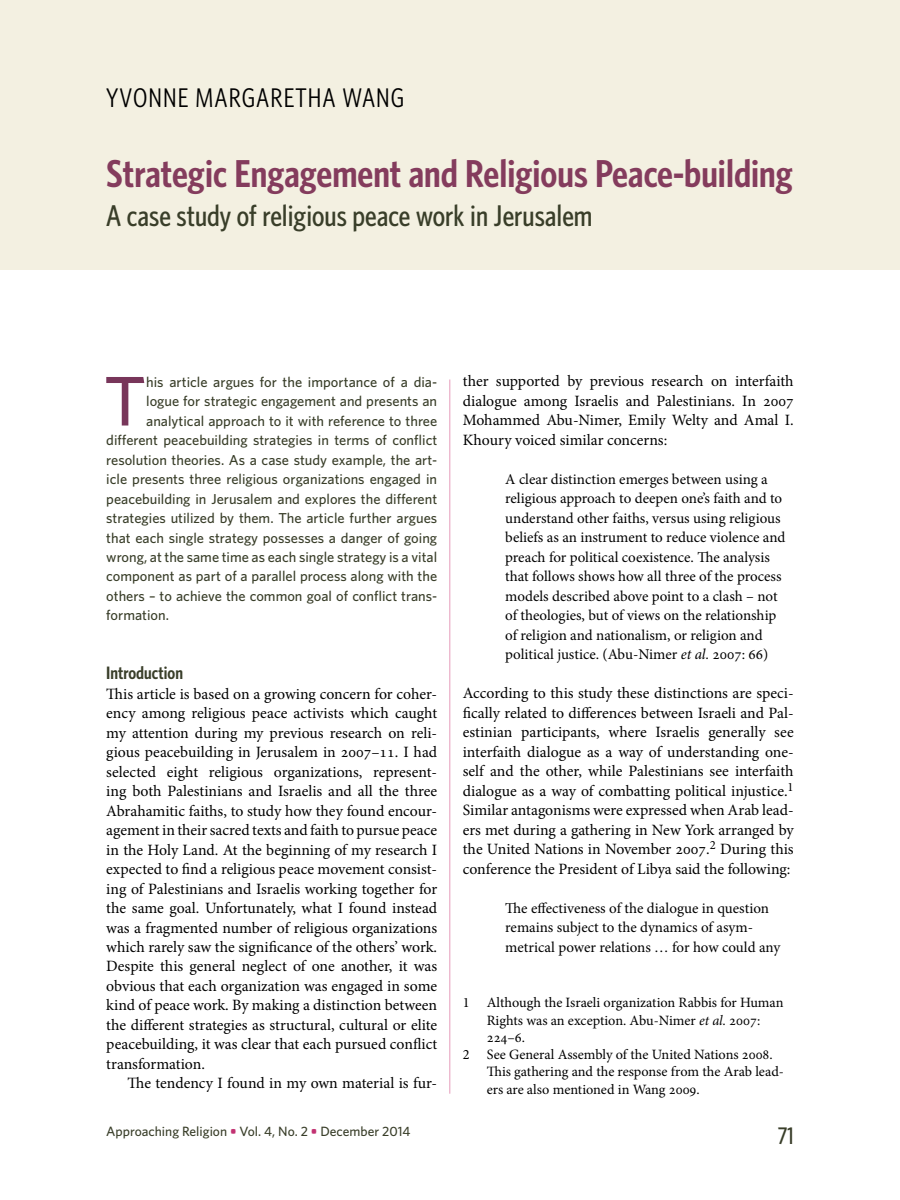
<style>
.page{position:relative;width:900px;height:1200px;background:#fff}
.page>*{position:absolute;margin:0;border:0;box-sizing:border-box;transform-origin:0 0}
.t1{font:500 70.35px "Whitney";color:#78365a}
.t2{font:600 39px "Whitney Condensed";color:#843c5d}
.t3{font:500 30px "Whitney Condensed";color:#393e29}
.t4{font:27px "Whitney Condensed";letter-spacing:.04em;color:#000}
.t5{font:500 24px "Whitney Condensed";color:#393e29}
.t6{font:600 18px "Whitney Condensed";color:#393e29}
.t7{font:15.75px/19.5px "Minion Pro";color:#000;text-align:justify}
.t8{font:15px/19.5px "Minion Pro";color:#000}
.t9{font:500 14.4px "Whitney";color:#393e29}
.t10{font:14.25px "Minion Pro";color:#000}
.t11{font:500 13.5px "Whitney";color:#393e29}
.s1{font-weight:700;color:#c23272}
.s2{font-style:italic}
</style>
<div class="page">
<hr style="left:450px;top:380px;width:1px;height:714px;background:#e69cba">
<div style="left:0;top:0;width:900px;height:270px;background:#f3f0e1"></div>
<h3 class="t4" style="left:106px;top:81px;width:300px">YVONNE MARGARETHA WANG</h3>
<h2 class="t2" style="left:106px;top:150px;width:688px">Strategic Engagement and Religious Peace-building</h2>
<h3 class="t3" style="left:106px;top:198px;width:488px">A case study of religious peace work in Jerusalem</h3>
<h1 class="t1" style="left:104px;top:355px;width:44px">T</h1>
<p class="t9" style="left:146px;top:372px;width:293px">his article argues for the importance of a dia-</p>
<p class="t9" style="left:146px;top:391px;width:293px">logue for strategic engagement and presents an</p>
<p class="t9" style="left:146px;top:411px;width:293px">analytical approach to it with reference to three</p>
<p class="t9" style="left:106px;top:430px;width:332px">different peacebuilding strategies in terms of conflict</p>
<p class="t9" style="left:106px;top:450px;width:332px">resolution theories. As a case study example, the art-</p>
<p class="t9" style="left:106px;top:469px;width:332px">icle presents three religious organizations engaged in</p>
<p class="t9" style="left:106px;top:489px;width:332px">peacebuilding in Jerusalem and explores the different</p>
<p class="t9" style="left:106px;top:508px;width:332px">strategies utilized by them. The article further argues</p>
<p class="t9" style="left:106px;top:528px;width:332px">that each single strategy possesses a danger of going</p>
<p class="t9" style="left:106px;top:547px;width:332px">wrong, at the same time as each single strategy is a vital</p>
<p class="t9" style="left:106px;top:567px;width:332px">component as part of a parallel process along with the</p>
<p class="t9" style="left:106px;top:586px;width:332px">others – to achieve the common goal of conflict trans-</p>
<p class="t9" style="left:106px;top:606px;width:64px">formation.</p>
<p class="t6" style="left:106px;top:661px;width:78px">Introduction</p>
<p class="t7" style="left:106px;top:684px;width:332px">This article is based on a growing concern for coher&shy;ency among religious peace activists which caught my attention during my previous research on reli&shy;gious peacebuilding in Jerusalem in 2007–11. I had selected eight religious organizations, represent&shy;ing both Palestinians and Israelis and all the three Abrahamitic faiths, to study how they found encour&shy;agement in their sacred texts and faith to pursue peace in the Holy Land. At the beginning of my research I expected to find a religious peace movement consist&shy;ing of Palestinians and Israelis working together for the same goal. Unfortunately, what I found instead was a fragmented number of religious organizations which rarely saw the significance of the others’ work.<br>Despite this general neglect of one another, it was obvious that each organization was engaged in some kind of peace work. By making a distinction between the different strategies as structural, cultural or elite peacebuilding, it was clear that each pursued conflict transformation.</p>
<p class="t7" style="left:128px;top:1074px;width:311px">The tendency I found in my own material is fur-</p>
<p class="t11" style="left:106px;top:1122px;width:306px">Approaching Religion <span class="s1">•</span> Vol. 4, No. 2 <span class="s1">•</span> December 2014</p>
<p class="t7" style="left:463px;top:372px;width:332px">ther supported by previous research on interfaith dialogue among Israelis and Palestinians. In 2007<br>Mohammed Abu-Nimer, Emily Welty and Amal I.<br>Khoury voiced similar concerns:</p>
<p class="t8" style="left:505px;top:469px;width:282px">A clear distinction emerges between using a religious approach to deepen one’s faith and to understand other faiths, versus using religious beliefs as an instrument to reduce violence and preach for political coexistence. The analysis that follows shows how all three of the process models described above point to a clash – not of theologies, but of views on the relationship of religion and nationalism, or religion and political justice. (Abu-Nimer <span class="s2">et al.</span> 2007: 66)</p>
<p class="t7" style="left:463px;top:684px;width:332px">According to this study these distinctions are speci&shy;fically related to differences between Israeli and Pal&shy;estinian participants, where Israelis generally see interfaith dialogue as a way of understanding one&shy;self and the other, while Palestinians see interfaith dialogue as a way of combatting political injustice.<sup>1<br></sup>Similar antagonisms were expressed when Arab lead&shy;ers met during a gathering in New York arranged by the United Nations in November 2007.<sup>2</sup> During this conference the President of Libya said the following:</p>
<p class="t8" style="left:505px;top:898px;width:276px">The effectiveness of the dialogue in question remains subject to the dynamics of asym&shy;metrical power relations … for how could any</p>
<p class="t10" style="left:463px;top:993px;width:322px">1 Although the Israeli organization Rabbis for Human</p>
<p class="t10" style="left:487px;top:1011px;width:275px">Rights was an exception. Abu-Nimer <span class="s2">et al.</span> 2007:</p>
<p class="t10" style="left:487px;top:1028px;width:40px">224–6.</p>
<p class="t10" style="left:463px;top:1045px;width:312px">2 See General Assembly of the United Nations 2008.</p>
<p class="t10" style="left:487px;top:1062px;width:299px">This gathering and the response from the Arab lead-</p>
<p class="t10" style="left:487px;top:1080px;width:215px">ers are also mentioned in Wang 2009.</p>
<h3 class="t5" style="left:778px;top:1121px;width:17px">71</h3>
</div>
